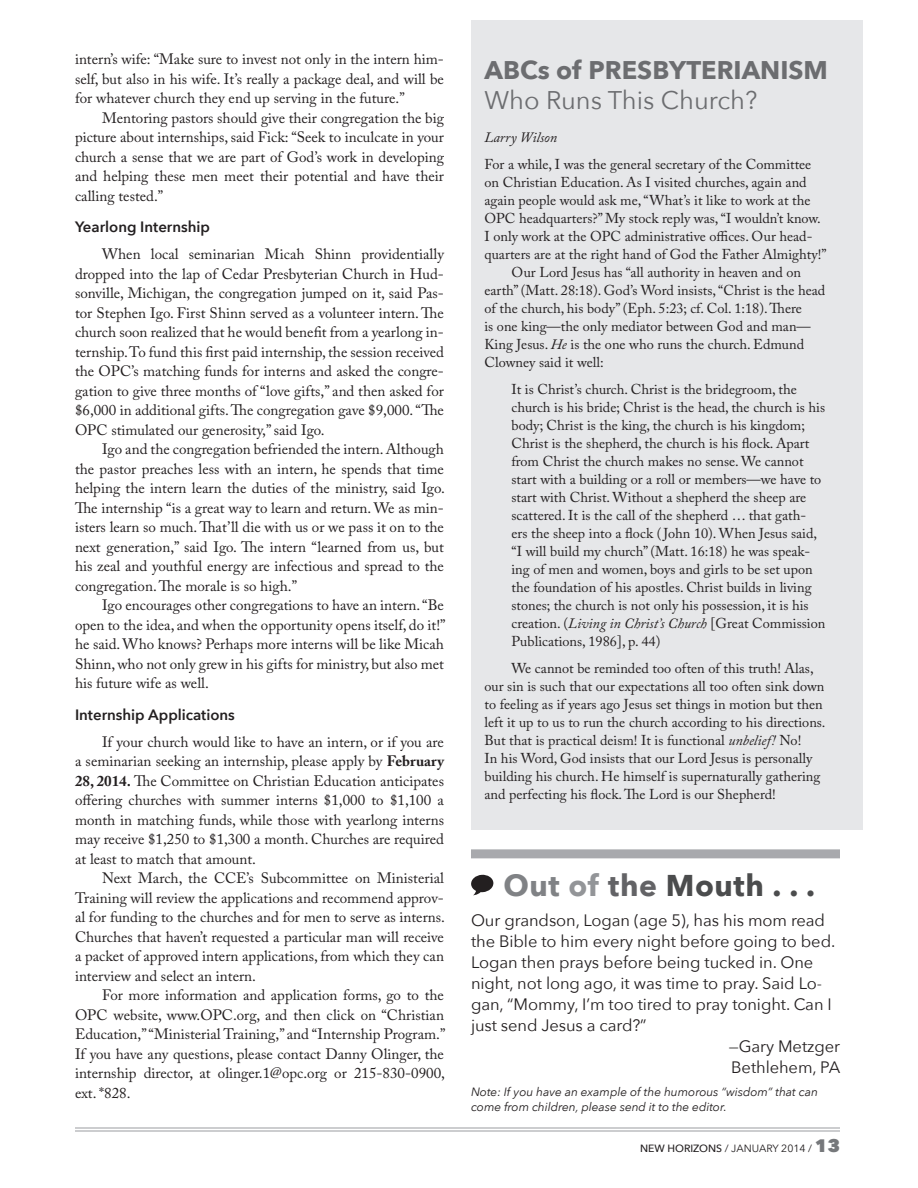
<style>
.page{position:relative;width:918px;height:1188px;background:#fff}
.page>*{position:absolute;margin:0;border:0;box-sizing:border-box;transform-origin:0 0}
.t1{font:700 30px "Avenir Next";letter-spacing:.02em;color:#4b4c4d}
.t2{font:700 25.5px "Avenir Next";color:#6c6d70}
.t3{font:25.5px "Avenir Next";color:#6c6d70}
.t4{font:16.5px/21px "Avenir Next";letter-spacing:-.005em;color:#231f20}
.Main_text{font:15px/19.5px "Adobe Caslon Pro";color:#231f20;text-align:justify}
.Main_heading{font:600 15px "Avenir Next";color:#231f20}
.Box_text{font:14.25px/18px "Adobe Caslon Pro";color:#231f20}
.Box_text-2{font:italic 14.25px "Adobe Caslon Pro";color:#231f20}
.t5{font:italic 12px/15px "Avenir Next";letter-spacing:-.005em;color:#231f20}
.t6{font:10.5px "Avenir Next";color:#231f20}
.s1{font-weight:700}
.s2{font-style:italic}
.s3{color:#808285}
.s4{color:#939598}
.s5{color:#636366}
.s6{font-weight:500}
.s7{font-weight:800;font-size:18px;color:#76787b}
</style>
<div class="page">
<hr style="left:75px;top:1127px;width:765px;height:2px;background:#bcbdc0">
<hr style="left:75px;top:1130px;width:765px;height:2px;background:#bcbdc0">
<svg style="left:471px;top:874px;width:23px;height:21px"></svg>
<div style="left:471px;top:849px;width:369px;height:9px;background:#a8a9ad"></div>
<div style="left:471px;top:20px;width:391px;height:810px;background:#e6e7e9"></div>
<p class="Main_text" style="left:75px;top:49px;width:371px">intern’s wife: “Make sure to invest not only in the intern him&shy;self, but also in his wife. It’s really a package deal, and will be for whatever church they end up serving in the future.”</p>
<p class="Main_text" style="left:75px;top:108px;width:371px;text-indent:27px">Mentoring pastors should give their congregation the big picture about internships, said Fick: “Seek to inculcate in your church a sense that we are part of God’s work in developing and helping these men meet their potential and have their calling tested.”</p>
<p class="Main_heading" style="left:75px;top:218px;width:137px">Yearlong Internship</p>
<p class="Main_text" style="left:75px;top:244px;width:371px;text-indent:27px">When local seminarian Micah Shinn providentially dropped into the lap of Cedar Presbyterian Church in Hud&shy;sonville, Michigan, the congregation jumped on it, said Pas&shy;tor Stephen Igo. First Shinn served as a volunteer intern. The church soon realized that he would benefit from a yearlong in&shy;ternship. To fund this first paid internship, the session received the OPC’s matching funds for interns and asked the congre&shy;gation to give three months of “love gifts,” and then asked for $6,000 in additional gifts. The congregation gave $9,000. “The OPC stimulated our generosity,” said Igo.</p>
<p class="Main_text" style="left:75px;top:439px;width:372px;text-indent:27px">Igo and the congregation befriended the intern. Although the pastor preaches less with an intern, he spends that time helping the intern learn the duties of the ministry, said Igo.<br>The internship “is a great way to learn and return. We as min&shy;isters learn so much. That’ll die with us or we pass it on to the next generation,” said Igo. The intern “learned from us, but his zeal and youthful energy are infectious and spread to the congregation. The morale is so high.”</p>
<p class="Main_text" style="left:75px;top:595px;width:372px;text-indent:27px">Igo encourages other congregations to have an intern. “Be open to the idea, and when the opportunity opens itself, do it!” he said. Who knows? Perhaps more interns will be like Micah Shinn, who not only grew in his gifts for ministry, but also met his future wife as well.</p>
<p class="Main_heading" style="left:75px;top:705px;width:161px">Internship Applications</p>
<p class="Main_text" style="left:75px;top:732px;width:371px;text-indent:27px">If your church would like to have an intern, or if you are a seminarian seeking an internship, please apply by <span class="s1">February 28, 2014.</span> The Committee on Christian Education anticipates offering churches with summer interns $1,000 to $1,100 a month in matching funds, while those with yearlong interns may receive $1,250 to $1,300 a month. Churches are required at least to match that amount.</p>
<p class="Main_text" style="left:75px;top:868px;width:372px;text-indent:27px">Next March, the CCE’s Subcommittee on Ministerial Training will review the applications and recommend approv&shy;al for funding to the churches and for men to serve as interns.<br>Churches that haven’t requested a particular man will receive a packet of approved intern applications, from which they can interview and select an intern.</p>
<p class="Main_text" style="left:75px;top:985px;width:372px;text-indent:27px">For more information and application forms, go to the OPC website, www.OPC.org, and then click on “Christian Education,” “Ministerial Training,” and “Internship Program.” If you have any questions, please contact Danny Olinger, the internship director, at olinger.1@opc.org or 215-830-0900, ext. *828.</p>
<p class="t2" style="left:484px;top:54px;width:345px">ABCs of PRESBYTERIANISM</p>
<p class="t3" style="left:484px;top:84px;width:274px">Who Runs This Church?</p>
<p class="Box_text-2" style="left:484px;top:129px;width:74px">Larry Wilson</p>
<p class="Box_text" style="left:484px;top:155px;width:343px">For a while, I was the general secretary of the Committee on Christian Education. As I visited churches, again and again people would ask me, “What’s it like to work at the OPC headquarters?” My stock reply was, “I wouldn’t know.<br>I only work at the OPC administrative offices. Our head&shy;quarters are at the right hand of God the Father Almighty!”</p>
<p class="Box_text" style="left:484px;top:263px;width:342px;text-indent:27px">Our Lord Jesus has “all authority in heaven and on earth” (Matt. 28:18). God’s Word insists, “Christ is the head of the church, his body” (Eph. 5:23; cf. Col. 1:18). There<br>is one king—the only mediator between God and man— King Jesus. <span class="s2">He</span> is the one who runs the church. Edmund Clowney said it well:</p>
<p class="Box_text" style="left:512px;top:380px;width:315px">It is Christ’s church. Christ is the bridegroom, the church is his bride; Christ is the head, the church is his body; Christ is the king, the church is his kingdom; Christ is the shepherd, the church is his flock. Apart from Christ the church makes no sense. We cannot start with a building or a roll or members—we have to start with Christ. Without a shepherd the sheep are scattered. It is the call of the shepherd … that gath&shy;ers the sheep into a flock ( John 10). When Jesus said, “I will build my church” (Matt. 16:18) he was speak&shy;ing of men and women, boys and girls to be set upon the foundation of his apostles. Christ builds in living stones; the church is not only his possession, it is his creation. (<span class="s2">Living in Christ’s Church</span> [Great Commission Publications, 1986], p. 44)</p>
<p class="Box_text" style="left:484px;top:659px;width:343px;text-indent:27px">We cannot be reminded too often of this truth! Alas, our sin is such that our expectations all too often sink down to feeling as if years ago Jesus set things in motion but then left it up to us to run the church according to his directions.<br>But that is practical deism! It is functional <span class="s2">unbelief!</span> No!<br>In his Word, God insists that our Lord Jesus is personally building his church. He himself is supernaturally gathering and perfecting his flock. The Lord is our Shepherd!</p>
<p class="t1" style="left:503px;top:867px;width:313px"><span class="s3">Out</span> <span class="s4">of</span> <span class="s5">the</span> Mouth . . .</p>
<p class="t4" style="left:471px;top:910px;width:366px">Our grandson, Logan (age 5), has his mom read the Bible to him every night before going to bed.<br>Logan then prays before being tucked in. One night, not long ago, it was time to pray. Said Lo&shy;gan, “Mommy, I’m too tired to pray tonight. Can I just send Jesus a card?”</p>
<p class="t4" style="left:729px;top:1036px;width:113px">—Gary Metzger</p>
<p class="t4" style="left:731px;top:1057px;width:111px">Bethlehem, PA</p>
<p class="t5" style="left:471px;top:1084px;width:348px">Note: If you have an example of the humorous “wisdom” that can come from children, please send it to the editor.</p>
<p class="t6" style="left:640px;top:1142px;width:201px"><span class="s6">NEW HORIZONS</span> / JANUARY 2014 / <span class="s7">13</span></p>
</div>
